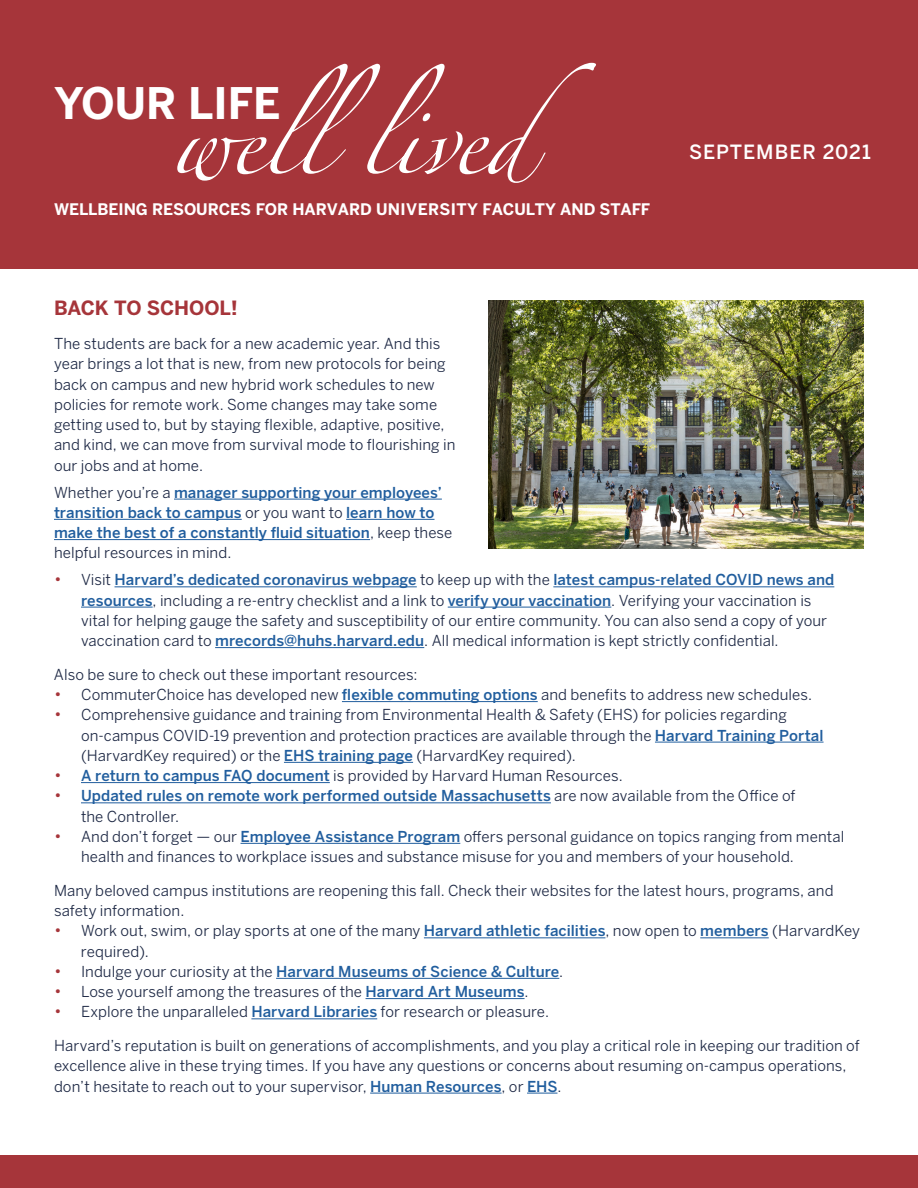
<style>
.page{position:relative;width:918px;height:1188px;background:#fff}
.page>*{position:absolute;margin:0;border:0;box-sizing:border-box;transform-origin:0 0}
.t1{font:700 43.2px "Benton Sans";color:#fff}
.t2{font:700 19.5px "Benton Sans";letter-spacing:-.01em;color:#a6353a}
.t3{font:500 19.5px "Benton Sans";letter-spacing:.05em;color:#fff}
.t4{font:700 15.9px "Benton Sans";letter-spacing:-.005em;color:#fff}
.t5{font:15px/20.2px "Benton Sans";letter-spacing:.005em;color:#1e2945}
.t6{font:500 15px/20.2px "Benton Sans";letter-spacing:.005em;color:#215e9e}
.s1{font-weight:400;color:#1e2945}
.s2{font-size:16.5px;color:#a6353a}
.s3{font-weight:500;color:#215e9e}
.s4{font-weight:400;font-size:16.5px;color:#a6353a}
</style>
<div class="page">
<hr style="left:174px;top:499px;width:268px;height:1px;background:#215e9e">
<hr style="left:54px;top:519px;width:188px;height:1px;background:#215e9e">
<hr style="left:346px;top:519px;width:89px;height:1px;background:#215e9e">
<hr style="left:54px;top:539px;width:316px;height:1px;background:#215e9e">
<hr style="left:115px;top:586px;width:302px;height:1px;background:#215e9e">
<hr style="left:553px;top:586px;width:281px;height:1px;background:#215e9e">
<hr style="left:81px;top:607px;width:72px;height:1px;background:#215e9e">
<hr style="left:448px;top:607px;width:163px;height:1px;background:#215e9e">
<hr style="left:215px;top:647px;width:209px;height:1px;background:#215e9e">
<hr style="left:342px;top:701px;width:196px;height:1px;background:#215e9e">
<hr style="left:655px;top:742px;width:169px;height:1px;background:#215e9e">
<hr style="left:284px;top:762px;width:129px;height:1px;background:#215e9e">
<hr style="left:81px;top:782px;width:249px;height:1px;background:#215e9e">
<hr style="left:81px;top:802px;width:470px;height:1px;background:#215e9e">
<hr style="left:241px;top:843px;width:219px;height:1px;background:#215e9e">
<hr style="left:424px;top:937px;width:181px;height:1px;background:#215e9e">
<hr style="left:700px;top:937px;width:69px;height:1px;background:#215e9e">
<hr style="left:276px;top:978px;width:283px;height:1px;background:#215e9e">
<hr style="left:366px;top:998px;width:159px;height:1px;background:#215e9e">
<hr style="left:251px;top:1018px;width:126px;height:1px;background:#215e9e">
<hr style="left:370px;top:1093px;width:132px;height:1px;background:#215e9e">
<hr style="left:527px;top:1093px;width:30px;height:1px;background:#215e9e">
<div style="left:0;top:0;width:918px;height:268px;background:#a6353a"></div>
<svg style="left:177px;top:63px;width:419px;height:120px"></svg>
<div style="left:0;top:1156px;width:918px;height:32px;background:#a6353a"></div>
<img style="left:488px;top:300px;width:376px;height:249px">
<h1 class="t1" style="left:54px;top:77px;width:228px">YOUR LIFE</h1>
<p class="t4" style="left:54px;top:200px;width:598px">WELLBEING RESOURCES FOR HARVARD UNIVERSITY FACULTY AND STAFF</p>
<h2 class="t3" style="left:689px;top:140px;width:183px">SEPTEMBER 2021</h2>
<h2 class="t2" style="left:54px;top:297px;width:185px">BACK TO SCHOOL!</h2>
<p class="t5" style="left:54px;top:333px;width:403px">The students are back for a new academic year. And this year brings a lot that is new, from new protocols for being back on campus and new hybrid work schedules to new policies for remote work. Some changes may take some getting used to, but by staying flexible, adaptive, positive, and kind, we can move from survival mode to flourishing in our jobs and at home.</p>
<p class="t6" style="left:54px;top:482px;width:400px"><span class="s1">Whether you’re a</span> manager supporting your employees’ transition back to campus <span class="s1">or you want to</span> learn how to make the best of a constantly fluid situation<span class="s1">, keep these helpful resources in mind.</span></p>
<p class="t5" style="left:81px;top:570px;width:755px;text-indent:-27px"><span class="s2">•</span> Visit <span class="s3">Harvard’s dedicated coronavirus webpage</span> to keep up with the <span class="s3">latest campus-related COVID news and resources</span>, including a re-entry checklist and a link to <span class="s3">verify your vaccination</span>. Verifying your vaccination is vital for helping gauge the safety and susceptibility of our entire community. You can also send a copy of your vaccination card to <span class="s3">mrecords@huhs.harvard.edu</span>. All medical information is kept strictly confidential.</p>
<p class="t5" style="left:54px;top:664px;width:365px">Also be sure to check out these important resources:</p>
<p class="t5" style="left:54px;top:684px;width:760px"><span class="s2">•</span> CommuterChoice has developed new <span class="s3">flexible commuting options</span> and benefits to address new schedules.</p>
<p class="t5" style="left:81px;top:705px;width:744px;text-indent:-27px"><span class="s2">•</span> Comprehensive guidance and training from Environmental Health &amp; Safety (EHS) for policies regarding on-campus COVID-19 prevention and protection practices are available through the <span class="s3">Harvard Training Portal </span>(HarvardKey required) or the <span class="s3">EHS training page</span> (HarvardKey required).</p>
<p class="t5" style="left:54px;top:765px;width:570px"><span class="s2">•</span> <span class="s3">A return to campus FAQ document</span> is provided by Harvard Human Resources.</p>
<p class="t6" style="left:81px;top:786px;width:716px;text-indent:-27px"><span class="s4">•</span> Updated rules on remote work performed outside Massachusetts <span class="s1">are now available from the Office of the Controller.</span></p>
<p class="t5" style="left:81px;top:826px;width:765px;text-indent:-27px"><span class="s2">•</span> And don’t forget — our <span class="s3">Employee Assistance Program</span> offers personal guidance on topics ranging from mental health and finances to workplace issues and substance misuse for you and members of your household.</p>
<p class="t5" style="left:54px;top:880px;width:781px">Many beloved campus institutions are reopening this fall. Check their websites for the latest hours, programs, and safety information.</p>
<p class="t5" style="left:81px;top:921px;width:781px;text-indent:-27px"><span class="s2">•</span> Work out, swim, or play sports at one of the many <span class="s3">Harvard athletic facilities</span>, now open to <span class="s3">members</span> (HarvardKey required).</p>
<p class="t6" style="left:54px;top:961px;width:511px"><span class="s4">•</span> <span class="s1">Indulge your curiosity at the</span> Harvard Museums of Science &amp; Culture<span class="s1">.</span></p>
<p class="t5" style="left:54px;top:981px;width:476px"><span class="s2">•</span> Lose yourself among the treasures of the <span class="s3">Harvard Art Museums</span>.</p>
<p class="t5" style="left:54px;top:1002px;width:497px"><span class="s2">•</span> Explore the unparalleled <span class="s3">Harvard Libraries</span> for research or pleasure.</p>
<p class="t5" style="left:54px;top:1035px;width:807px">Harvard’s reputation is built on generations of accomplishments, and you play a critical role in keeping our tradition of excellence alive in these trying times. If you have any questions or concerns about resuming on-campus operations, don’t hesitate to reach out to your supervisor, <span class="s3">Human Resources</span>, or <span class="s3">EHS</span>.</p>
</div>
